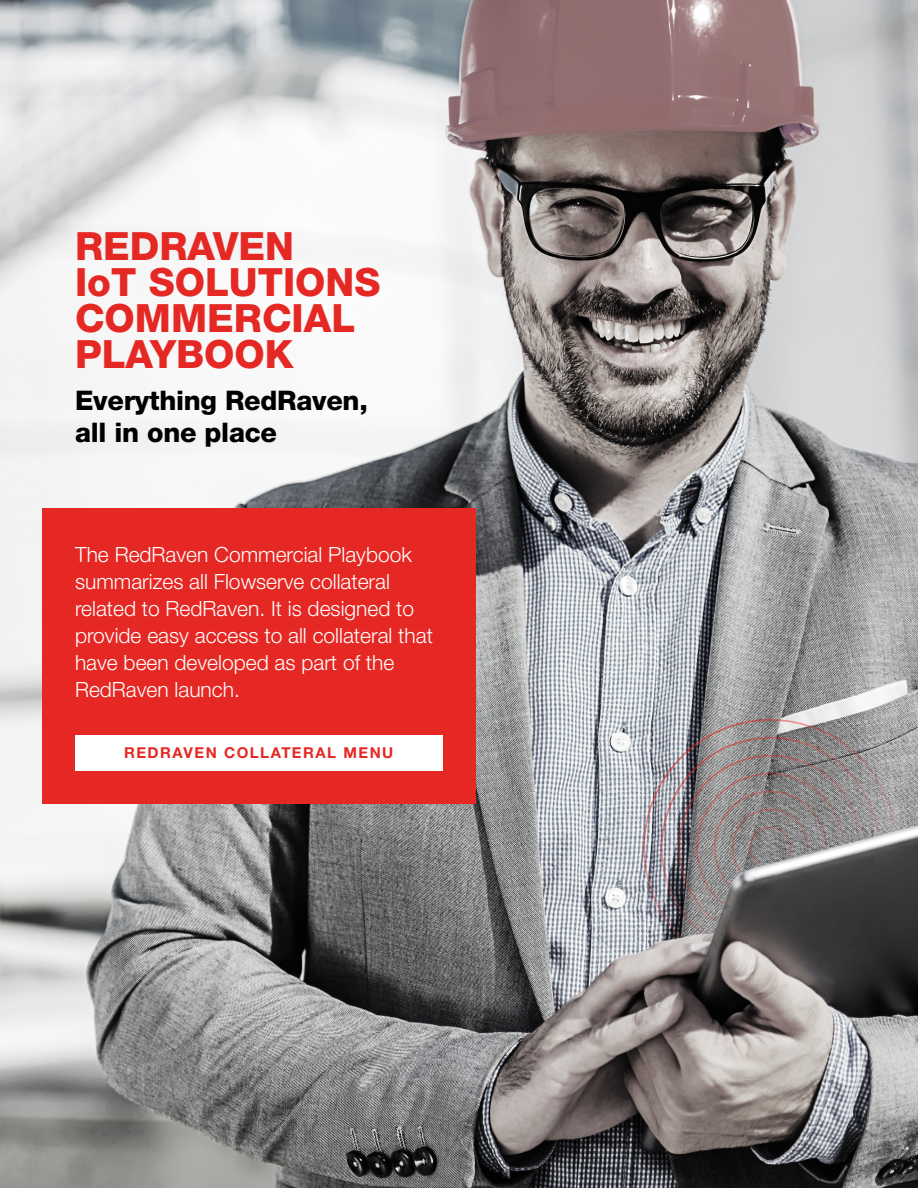
<style>
.page{position:relative;width:918px;height:1188px;background:#fff}
.page>*{position:absolute;margin:0;border:0;box-sizing:border-box;transform-origin:0 0}
.Headline_Level_1__re{font:800 39px/36px "Helvetica Neue LT Std";color:#e52823}
.Headline_Level_1__re-2{font:800 27px/32.4px "Helvetica Neue LT Std";letter-spacing:-.01em;color:#000}
.Intro_copy{font:300 21px/27px "Helvetica Neue LT Std";color:#fff}
.Subhead_Level_2__bla{font:700 15px "Helvetica Neue LT Std";letter-spacing:.1em;color:#e52823}
</style>
<div class="page">
<img style="left:0;top:0;width:918px;height:1188px">
<div style="left:42px;top:509px;width:434px;height:295px;background:#e52823"></div>
<svg style="left:643px;top:718px;width:255px;height:234px;background:#929195"></svg>
<svg style="left:661px;top:737px;width:219px;height:215px;background:#7c7979"></svg>
<div style="left:714px;top:791px;width:113px;height:114px;border:2px solid #e2231a;border-radius:50%"></div>
<div style="left:732px;top:809px;width:77px;height:78px;border:2px solid #e2231a;border-radius:50%"></div>
<div style="left:749px;top:827px;width:42px;height:42px;border:2px solid #e2231a;border-radius:50%"></div>
<div style="left:75px;top:735px;width:367px;height:36px;background:#fff"></div>
<p class="Headline_Level_1__re" style="left:75px;top:228px;width:307px">REDRAVEN<br>IoT SOLUTIONS<br>COMMERCIAL<br>PLAYBOOK</p>
<p class="Headline_Level_1__re-2" style="left:75px;top:384px;width:294px">Everything RedRaven, all in one place</p>
<p class="Intro_copy" style="left:75px;top:541px;width:359px">The RedRaven Commercial Playbook summarizes all Flowserve collateral related to RedRaven. It is designed to provide easy access to all collateral that have been developed as part of the RedRaven launch.</p>
<p class="Subhead_Level_2__bla" style="left:124px;top:744px;width:271px">REDRAVEN COLLATERAL MENU</p>
</div>
